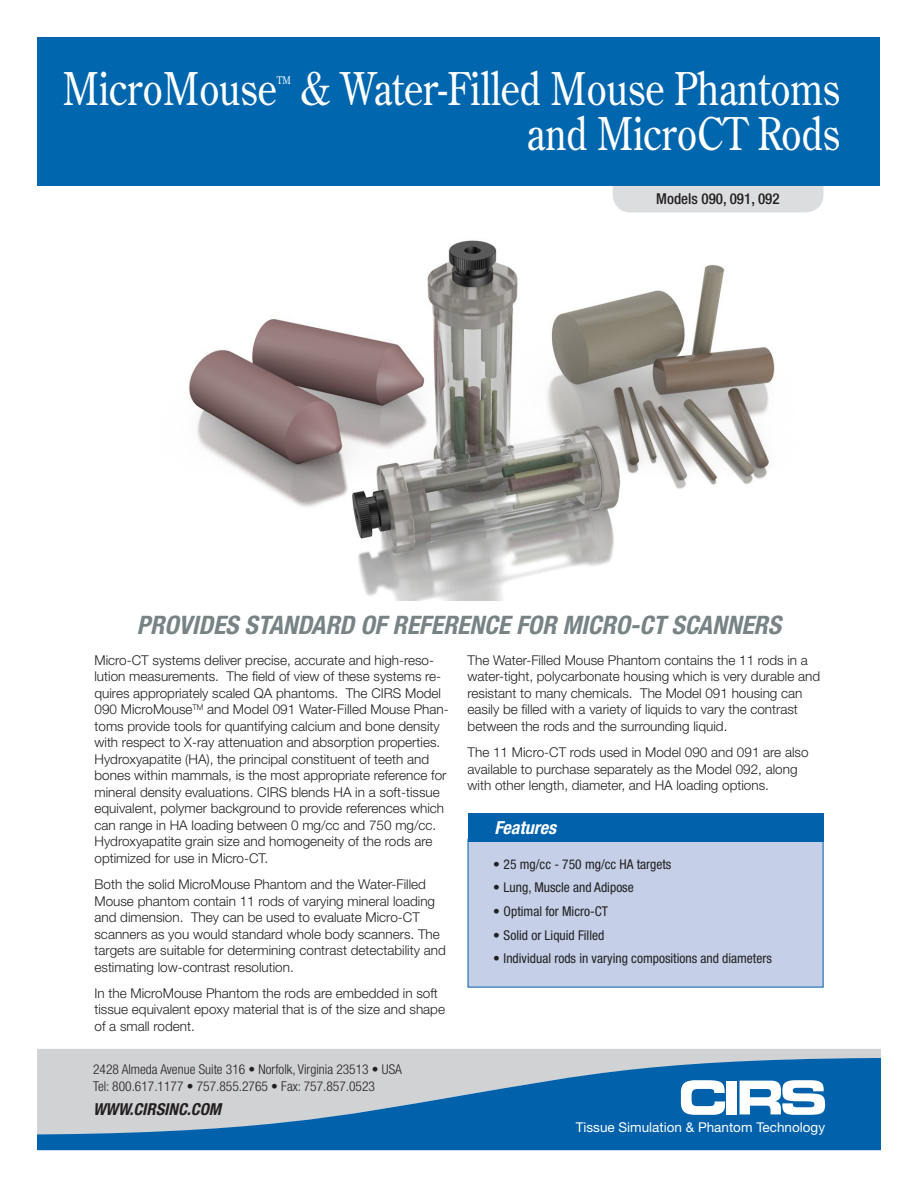
<style>
.page{position:relative;width:918px;height:1188px;background:#fff}
.page>*{position:absolute;margin:0;border:0;box-sizing:border-box;transform-origin:0 0}
.B_Headline_COS_w_30{font:45px/45px "Century Old Style";color:#fff;text-align:right;scale:.85 1}
.B_Sub_Headline_HN77{font:italic 700 condensed 25.5px "Helvetica Neue";color:#778385}
.B_Feature_Bene{font:italic 700 condensed 18px "Helvetica Neue";color:#fff}
.t1{font:italic 700 condensed 16.5px "Helvetica Neue";color:#231f20}
.B_Product_Number_HN6{font:500 condensed 15px "Helvetica Neue";color:#231f20}
.B_Main_Text_HN45_9_1{font:300 13.5px/16.5px "Helvetica Neue";color:#231f20}
.B_2_col_feature_Bull{font:condensed 13.5px "Helvetica Neue";color:#231f20}
.t2{font:300 condensed 13.5px/16.5px "Helvetica Neue";color:#231f20}
.t3{font:13.5px "Helvetica Neue";color:#fff}
.B_Headline_COS_w_30-2{font:10.5px "Century Old Style";color:#fff;scale:.85 1}
</style>
<div class="page">
<div style="left:613px;top:158px;width:210px;height:54px;background:#dcdddf;border-radius:18px"></div>
<div style="left:38px;top:38px;width:842px;height:148px;background:#0067af"></div>
<div style="left:38px;top:1049px;width:842px;height:9px;background:#d1d2d4"></div>
<svg style="left:38px;top:1058px;width:842px;height:92px;background:#5c92bd"></svg>
<svg style="left:681px;top:1080px;width:44px;height:35px"></svg>
<div style="left:727px;top:1081px;width:10px;height:33px;background:#fff"></div>
<svg style="left:740px;top:1080px;width:85px;height:35px"></svg>
<div style="left:468px;top:839px;width:356px;height:148px;background:#c5d0e8"></div>
<div style="left:468px;top:813px;width:356px;height:28px;background:#0161ab"></div>
<img style="left:189px;top:240px;width:586px;height:360px">
<p class="B_Headline_COS_w_30" style="left:63px;top:65px;width:253px">MicroMouse</p>
<p class="B_Headline_COS_w_30-2" style="left:277px;top:74px;width:18px">TM</p>
<p class="B_Headline_COS_w_30" style="left:301px;top:65px;width:636px">&amp; Water-Filled Mouse Phantoms and MicroCT Rods</p>
<p class="B_Product_Number_HN6" style="left:656px;top:190px;width:125px">Models 090, 091, 092</p>
<p class="B_Sub_Headline_HN77" style="left:137px;top:609px;width:646px">PROVIDES STANDARD OF REFERENCE FOR MICRO-CT SCANNERS</p>
<p class="B_Main_Text_HN45_9_1" style="left:94px;top:652px;width:356px">Micro-CT systems deliver precise, accurate and high-reso&shy;lution measurements. The field of view of these systems re&shy;quires appropriately scaled QA phantoms. The CIRS Model 090 MicroMouse<sup>TM</sup> and Model 091 Water-Filled Mouse Phan&shy;toms provide tools for quantifying calcium and bone density with respect to X-ray attenuation and absorption properties.<br>Hydroxyapatite (HA), the principal constituent of teeth and bones within mammals, is the most appropriate reference for mineral density evaluations. CIRS blends HA in a soft-tissue equivalent, polymer background to provide references which can range in HA loading between 0 mg/cc and 750 mg/cc.<br>Hydroxyapatite grain size and homogeneity of the rods are optimized for use in Micro-CT.</p>
<p class="B_Main_Text_HN45_9_1" style="left:94px;top:876px;width:353px">Both the solid MicroMouse Phantom and the Water-Filled Mouse phantom contain 11 rods of varying mineral loading and dimension. They can be used to evaluate Micro-CT scanners as you would standard whole body scanners. The targets are suitable for determining contrast detectability and estimating low-contrast resolution.</p>
<p class="B_Main_Text_HN45_9_1" style="left:94px;top:985px;width:352px">In the MicroMouse Phantom the rods are embedded in soft tissue equivalent epoxy material that is of the size and shape of a small rodent.</p>
<p class="t2" style="left:93px;top:1061px;width:310px">2428 Almeda Avenue Suite 316 • Norfolk, Virginia 23513 • USA<br>Tel: 800.617.1177 • 757.855.2765 • Fax: 757.857.0523</p>
<p class="t1" style="left:93px;top:1099px;width:130px">WWW.CIRSINC.COM</p>
<p class="B_Main_Text_HN45_9_1" style="left:468px;top:652px;width:354px">The Water-Filled Mouse Phantom contains the 11 rods in a water-tight, polycarbonate housing which is very durable and resistant to many chemicals. The Model 091 housing can easily be filled with a variety of liquids to vary the contrast between the rods and the surrounding liquid.</p>
<p class="B_Main_Text_HN45_9_1" style="left:468px;top:744px;width:342px">The 11 Micro-CT rods used in Model 090 and 091 are also available to purchase separately as the Model 092, along with other length, diameter, and HA loading options.</p>
<p class="B_Feature_Bene" style="left:495px;top:817px;width:63px">Features</p>
<p class="B_2_col_feature_Bull" style="left:493px;top:856px;width:180px">• 25 mg/cc - 750 mg/cc HA targets</p>
<p class="B_2_col_feature_Bull" style="left:493px;top:880px;width:142px">• Lung, Muscle and Adipose</p>
<p class="B_2_col_feature_Bull" style="left:493px;top:903px;width:116px">• Optimal for Micro-CT</p>
<p class="B_2_col_feature_Bull" style="left:493px;top:927px;width:113px">• Solid or Liquid Filled</p>
<p class="B_2_col_feature_Bull" style="left:493px;top:951px;width:280px">• Individual rods in varying compositions and diameters</p>
<p class="t3" style="left:576px;top:1119px;width:251px">Tissue Simulation &amp; Phantom Technology</p>
</div>
